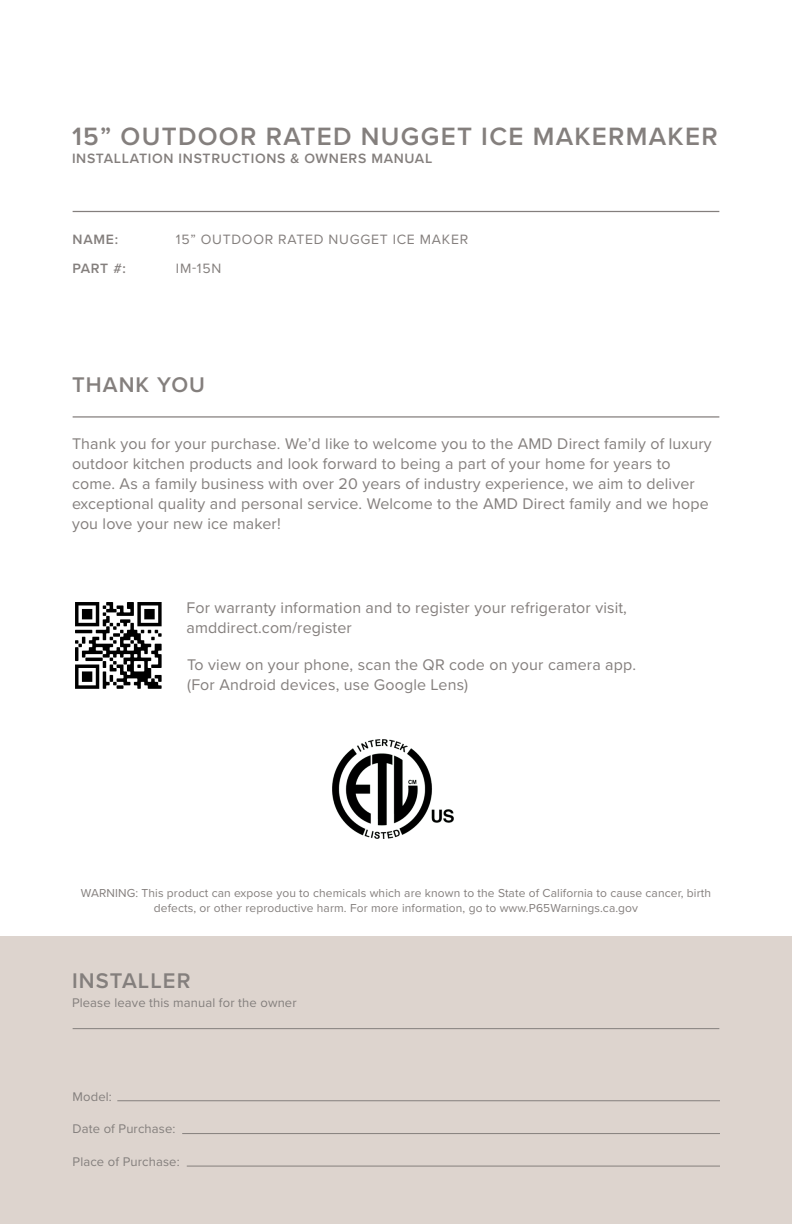
<style>
.page{position:relative;width:792px;height:1224px;background:#fff}
.page>*{position:absolute;margin:0;border:0;box-sizing:border-box;transform-origin:0 0}
.AMD_Header_1{font:600 26px "Proxima Nova";letter-spacing:.05em;color:#847f7d}
.AMD_Header_2{font:600 22px "Proxima Nova";letter-spacing:.05em;color:#847f7d}
.AMD_Body_Copy_1{font:16px/20px "Proxima Nova";letter-spacing:.01em;color:#847f7d}
.AMD_Header_3{font:600 14px "Proxima Nova";letter-spacing:.05em;color:#847f7d}
.AMD_Header_4{font:14px "Proxima Nova";letter-spacing:.05em;color:#847f7d}
.AMD_Body_Copy_2{font:13px "Proxima Nova";letter-spacing:.01em;color:#847f7d}
.AMD_Body_Copy_1-2{font:12px/14.4px "Proxima Nova";letter-spacing:.01em;color:#847f7d;text-align:center}
</style>
<div class="page">
<div style="left:0;top:936px;width:792px;height:288px;background:#ddd4ce"></div>
<hr style="left:73px;top:211px;width:646px;height:1px;background:#847f7d">
<hr style="left:73px;top:416px;width:646px;height:2px;background:#847f7d">
<hr style="left:73px;top:1028px;width:646px;height:1px;background:#847f7d">
<hr style="left:117px;top:1100px;width:603px;height:1px;background:#847f7d">
<hr style="left:182px;top:1133px;width:538px;height:1px;background:#847f7d">
<hr style="left:187px;top:1166px;width:533px;height:1px;background:#847f7d">
<img style="left:75px;top:602px;width:87px;height:87px">
<img style="left:332px;top:740px;width:121px;height:98px">
<p class="AMD_Header_1" style="left:72px;top:117px;width:647px">15” OUTDOOR RATED NUGGET ICE MAKERMAKER</p>
<p class="AMD_Header_3" style="left:72px;top:148px;width:362px">INSTALLATION INSTRUCTIONS &amp; OWNERS MANUAL</p>
<p class="AMD_Header_3" style="left:73px;top:229px;width:47px">NAME:</p>
<p class="AMD_Header_4" style="left:176px;top:229px;width:294px">15” OUTDOOR RATED NUGGET ICE MAKER</p>
<p class="AMD_Header_3" style="left:73px;top:258px;width:55px">PART #:</p>
<p class="AMD_Header_4" style="left:176px;top:258px;width:47px">IM-15N</p>
<p class="AMD_Header_2" style="left:72px;top:368px;width:135px">THANK YOU</p>
<p class="AMD_Body_Copy_1" style="left:72px;top:433px;width:641px">Thank you for your purchase. We’d like to welcome you to the AMD Direct family of luxury outdoor kitchen products and look forward to being a part of your home for years to come. As a family business with over 20 years of industry experience, we aim to deliver exceptional quality and personal service. Welcome to the AMD Direct family and we hope you love your new ice maker!</p>
<p class="AMD_Body_Copy_1" style="left:186px;top:597px;width:442px">For warranty information and to register your refrigerator visit, amddirect.com/register</p>
<p class="AMD_Body_Copy_1" style="left:187px;top:654px;width:450px">To view on your phone, scan the QR code on your camera app. (For Android devices, use Google Lens)</p>
<p class="AMD_Body_Copy_1-2" style="left:81px;top:885px;width:632px">WARNING: This product can expose you to chemicals which are known to the State of California to cause cancer, birth defects, or other reproductive harm. For more information, go to www.P65Warnings.ca.gov</p>
<p class="AMD_Header_2" style="left:72px;top:964px;width:120px">INSTALLER</p>
<p class="AMD_Body_Copy_2" style="left:72px;top:993px;width:226px">Please leave this manual for the owner</p>
<p class="AMD_Body_Copy_2" style="left:73px;top:1086px;width:41px">Model:</p>
<p class="AMD_Body_Copy_2" style="left:73px;top:1119px;width:104px">Date of Purchase:</p>
<p class="AMD_Body_Copy_2" style="left:73px;top:1152px;width:109px">Place of Purchase:</p>
</div>
